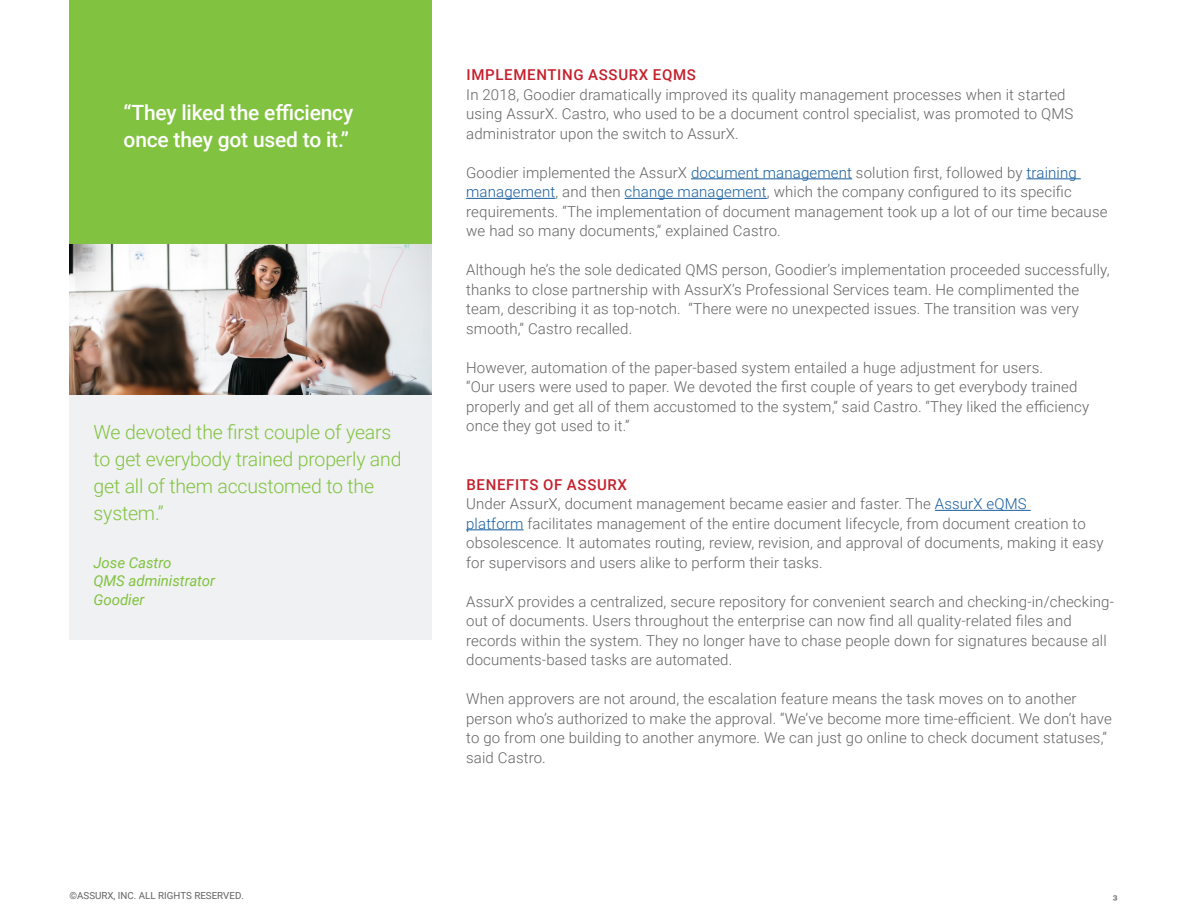
<style>
.page{position:relative;width:1188px;height:918px;background:#fff}
.page>*{position:absolute;margin:0;border:0;box-sizing:border-box;transform-origin:0 0}
.t1{font:500 21px/27px "Roboto";letter-spacing:-.01em;color:#fff}
.t2{font:300 19.5px/27px "Roboto";letter-spacing:-.01em;color:#81c240}
.copy{font:300 15px/19.5px "Roboto";letter-spacing:.01em;color:#636366}
.t3{font:500 15px "Roboto";letter-spacing:.045em;color:#c4202c}
.t4{font:italic 15px "Roboto";letter-spacing:-.005em;color:#81c240}
.Sidebar_Title_Text{font:13.5px "Roboto";color:#636366}
.Sidebar_Title_Text-2{font:9.75px "Roboto";color:#636366}
.s1{color:#175d9e}
</style>
<div class="page">
<div style="left:69px;top:324px;width:363px;height:316px;background:#f0f1f2"></div>
<hr style="left:691px;top:178px;width:161px;height:1px;background:#175d9e">
<hr style="left:1027px;top:178px;width:54px;height:1px;background:#175d9e">
<hr style="left:466px;top:198px;width:89px;height:1px;background:#175d9e">
<hr style="left:625px;top:198px;width:142px;height:1px;background:#175d9e">
<hr style="left:935px;top:510px;width:96px;height:1px;background:#175d9e">
<hr style="left:466px;top:529px;width:58px;height:1px;background:#175d9e">
<div style="left:69px;top:0;width:363px;height:324px;background:#81c240"></div>
<img style="left:69px;top:245px;width:363px;height:150px">
<p class="t1" style="left:124px;top:98px;width:231px">“They liked the efficiency once they got used to it.”</p>
<p class="t2" style="left:94px;top:417px;width:309px">We devoted the first couple of years to get everybody trained properly and get all of them accustomed to the system.”</p>
<p class="t4" style="left:94px;top:552px;width:79px">Jose Castro</p>
<p class="t4" style="left:94px;top:570px;width:123px">QMS administrator</p>
<p class="t4" style="left:94px;top:589px;width:52px">Goodier</p>
<p class="Sidebar_Title_Text-2" style="left:70px;top:888px;width:176px">©ASSURX, INC. ALL RIGHTS RESERVED.</p>
<p class="t3" style="left:466px;top:64px;width:231px">IMPLEMENTING ASSURX EQMS</p>
<p class="copy" style="left:466px;top:84px;width:609px">In 2018, Goodier dramatically improved its quality management processes when it started using AssurX. Castro, who used to be a document control specialist, was promoted to QMS administrator upon the switch to AssurX.</p>
<p class="copy" style="left:466px;top:162px;width:643px">Goodier implemented the AssurX <span class="s1">document management</span> solution first, followed by <span class="s1">training management</span>, and then <span class="s1">change management</span>, which the company configured to its specific requirements. “The implementation of document management took up a lot of our time because we had so many documents,” explained Castro.</p>
<p class="copy" style="left:466px;top:260px;width:645px">Although he’s the sole dedicated QMS person, Goodier’s implementation proceeded successfully, thanks to close partnership with AssurX’s Professional Services team. He complimented the team, describing it as top-notch. “There were no unexpected issues. The transition was very smooth,” Castro recalled.</p>
<p class="copy" style="left:466px;top:357px;width:578px">However, automation of the paper-based system entailed a huge adjustment for users.</p>
<p class="copy" style="left:466px;top:377px;width:625px">“Our users were used to paper. We devoted the first couple of years to get everybody trained properly and get all of them accustomed to the system,” said Castro. “They liked the efficiency once they got used to it.”</p>
<p class="t3" style="left:466px;top:474px;width:162px">BENEFITS OF ASSURX</p>
<p class="copy" style="left:466px;top:494px;width:639px">Under AssurX, document management became easier and faster. The <span class="s1">AssurX eQMS<br>platform</span> facilitates management of the entire document lifecycle, from document creation to obsolescence. It automates routing, review, revision, and approval of documents, making it easy for supervisors and users alike to perform their tasks.</p>
<p class="copy" style="left:466px;top:591px;width:649px">AssurX provides a centralized, secure repository for convenient search and checking-in/checking&shy;out of documents. Users throughout the enterprise can now find all quality-related files and records within the system. They no longer have to chase people down for signatures because all documents-based tasks are automated.</p>
<p class="copy" style="left:466px;top:689px;width:647px">When approvers are not around, the escalation feature means the task moves on to another person who’s authorized to make the approval. “We’ve become more time-efficient. We don’t have to go from one building to another anymore. We can just go online to check document statuses,” said Castro.</p>
<p class="Sidebar_Title_Text" style="left:1113px;top:890px;width:6px">3</p>
</div>
